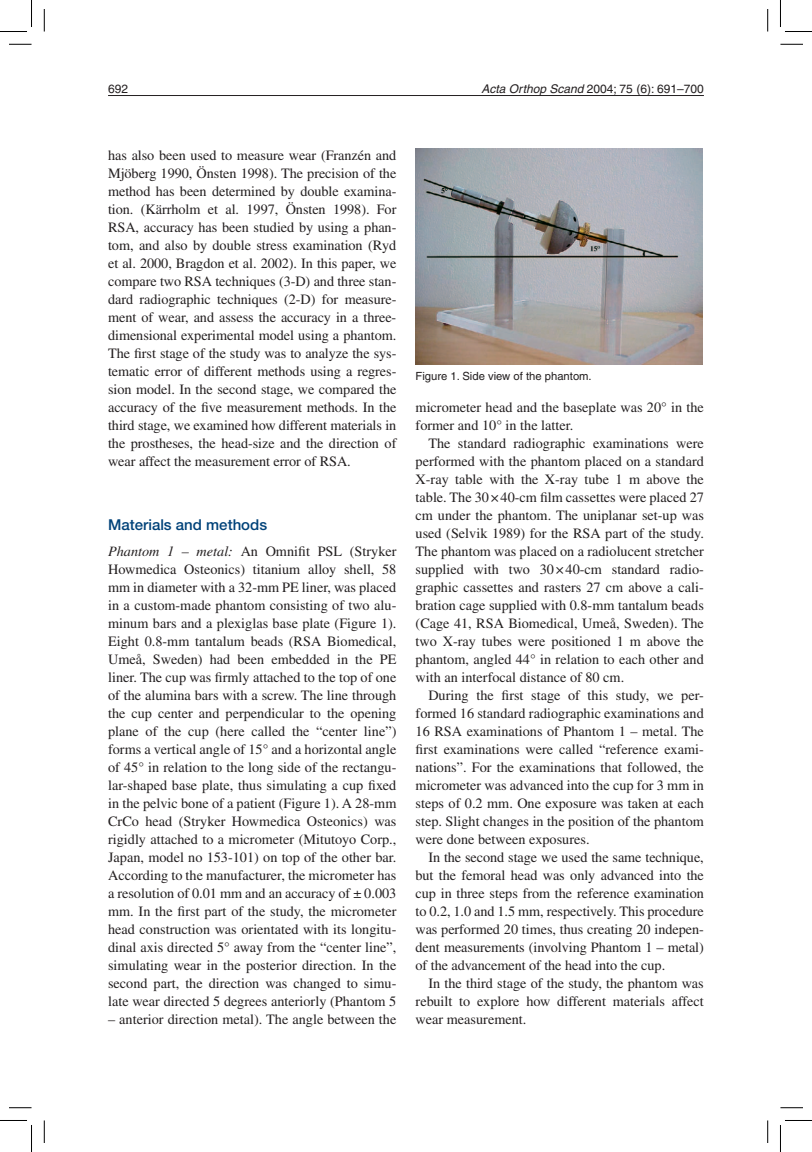
<style>
.page{position:relative;width:812px;height:1152px;background:#fff}
.page>*{position:absolute;margin:0;border:0;box-sizing:border-box;transform-origin:0 0}
.t1{font:500 15px "Helvetica Neue";color:#004279}
.t2{font:14.25px/18px "Times";color:#231f20;text-align:justify}
.t3{font:12px "Helvetica";color:#231f20}
.t4{font:11.25px "Helvetica";color:#231f20}
.s1{font-style:italic}
</style>
<div class="page">
<img style="left:415px;top:149px;width:287px;height:215px">
<hr style="left:108px;top:95px;width:595px;height:1px;background:#231f20">
<svg style="left:9px;top:44px;width:23px;height:1px"></svg>
<svg style="left:780px;top:44px;width:22px;height:1px"></svg>
<svg style="left:9px;top:1107px;width:23px;height:1px"></svg>
<svg style="left:780px;top:1107px;width:22px;height:1px"></svg>
<svg style="left:44px;top:9px;width:1px;height:23px"></svg>
<svg style="left:44px;top:1120px;width:1px;height:22px"></svg>
<svg style="left:767px;top:9px;width:1px;height:23px"></svg>
<svg style="left:767px;top:1120px;width:1px;height:22px"></svg>
<svg style="left:0;top:0;width:32px;height:32px"></svg>
<svg style="left:0;top:1120px;width:32px;height:31px"></svg>
<svg style="left:780px;top:0;width:31px;height:32px"></svg>
<svg style="left:780px;top:1120px;width:31px;height:31px"></svg>
<p class="t3" style="left:108px;top:82px;width:22px">692</p>
<p class="t3" style="left:481px;top:82px;width:224px"><span class="s1">Acta Orthop Scand</span> 2004; 75 (6): 691–700</p>
<p class="t2" style="left:108px;top:146px;width:290px">has also been used to measure wear (Franzén and Mjöberg 1990, Önsten 1998). The precision of the method has been determined by double examina&shy;tion. (Kärrholm et al. 1997, Önsten 1998). For RSA, accuracy has been studied by using a phan&shy;tom, and also by double stress examination (Ryd et al. 2000, Bragdon et al. 2002). In this paper, we compare two RSA techniques (3-D) and three stan&shy;dard radiographic techniques (2-D) for measure&shy;ment of wear, and assess the accuracy in a three&shy;dimensional experimental model using a phantom.<br>The first stage of the study was to analyze the sys&shy;tematic error of different methods using a regres&shy;sion model. In the second stage, we compared the accuracy of the five measurement methods. In the third stage, we examined how different materials in the prostheses, the head-size and the direction of wear affect the measurement error of RSA.</p>
<p class="t1" style="left:108px;top:516px;width:160px">Materials and methods</p>
<p class="t2" style="left:108px;top:542px;width:290px"><span class="s1">Phantom 1 – metal:</span> An Omnifit PSL (Stryker Howmedica Osteonics) titanium alloy shell, 58 mm in diameter with a 32-mm PE liner, was placed in a custom-made phantom consisting of two alu&shy;minum bars and a plexiglas base plate (Figure 1).<br>Eight 0.8-mm tantalum beads (RSA Biomedical, Umeå, Sweden) had been embedded in the PE liner. The cup was firmly attached to the top of one of the alumina bars with a screw. The line through the cup center and perpendicular to the opening plane of the cup (here called the “center line”) forms a vertical angle of 15° and a horizontal angle of 45° in relation to the long side of the rectangu&shy;lar-shaped base plate, thus simulating a cup fixed in the pelvic bone of a patient (Figure 1). A 28-mm CrCo head (Stryker Howmedica Osteonics) was rigidly attached to a micrometer (Mitutoyo Corp., Japan, model no 153-101) on top of the other bar.<br>According to the manufacturer, the micrometer has a resolution of 0.01 mm and an accuracy of ± 0.003 mm. In the first part of the study, the micrometer head construction was orientated with its longitu&shy;dinal axis directed 5° away from the “center line”, simulating wear in the posterior direction. In the second part, the direction was changed to simu&shy;late wear directed 5 degrees anteriorly (Phantom 5</p>
<p class="t2" style="left:108px;top:1010px;width:290px">– anterior direction metal). The angle between the</p>
<p class="t4" style="left:415px;top:369px;width:178px">Figure 1. Side view of the phantom.</p>
<p class="t2" style="left:415px;top:398px;width:290px">micrometer head and the baseplate was 20° in the former and 10° in the latter.</p>
<p class="t2" style="left:415px;top:434px;width:290px;text-indent:13px">The standard radiographic examinations were performed with the phantom placed on a standard X-ray table with the X-ray tube 1 m above the table. The 30 × 40-cm film cassettes were placed 27 cm under the phantom. The uniplanar set-up was used (Selvik 1989) for the RSA part of the study.<br>The phantom was placed on a radiolucent stretcher supplied with two 30 × 40-cm standard radio&shy;graphic cassettes and rasters 27 cm above a cali&shy;bration cage supplied with 0.8-mm tantalum beads (Cage 41, RSA Biomedical, Umeå, Sweden). The two X-ray tubes were positioned 1 m above the phantom, angled 44° in relation to each other and with an interfocal distance of 80 cm.</p>
<p class="t2" style="left:415px;top:686px;width:290px;text-indent:13px">During the first stage of this study, we per&shy;formed 16 standard radiographic examinations and 16 RSA examinations of Phantom 1 – metal. The first examinations were called “reference exami&shy;nations”. For the examinations that followed, the micrometer was advanced into the cup for 3 mm in steps of 0.2 mm. One exposure was taken at each step. Slight changes in the position of the phantom were done between exposures.</p>
<p class="t2" style="left:415px;top:848px;width:290px;text-indent:13px">In the second stage we used the same technique, but the femoral head was only advanced into the cup in three steps from the reference examination to 0.2, 1.0 and 1.5 mm, respectively. This procedure was performed 20 times, thus creating 20 indepen&shy;dent measurements (involving Phantom 1 – metal) of the advancement of the head into the cup.</p>
<p class="t2" style="left:415px;top:974px;width:290px;text-indent:13px">In the third stage of the study, the phantom was rebuilt to explore how different materials affect wear measurement.</p>
</div>
